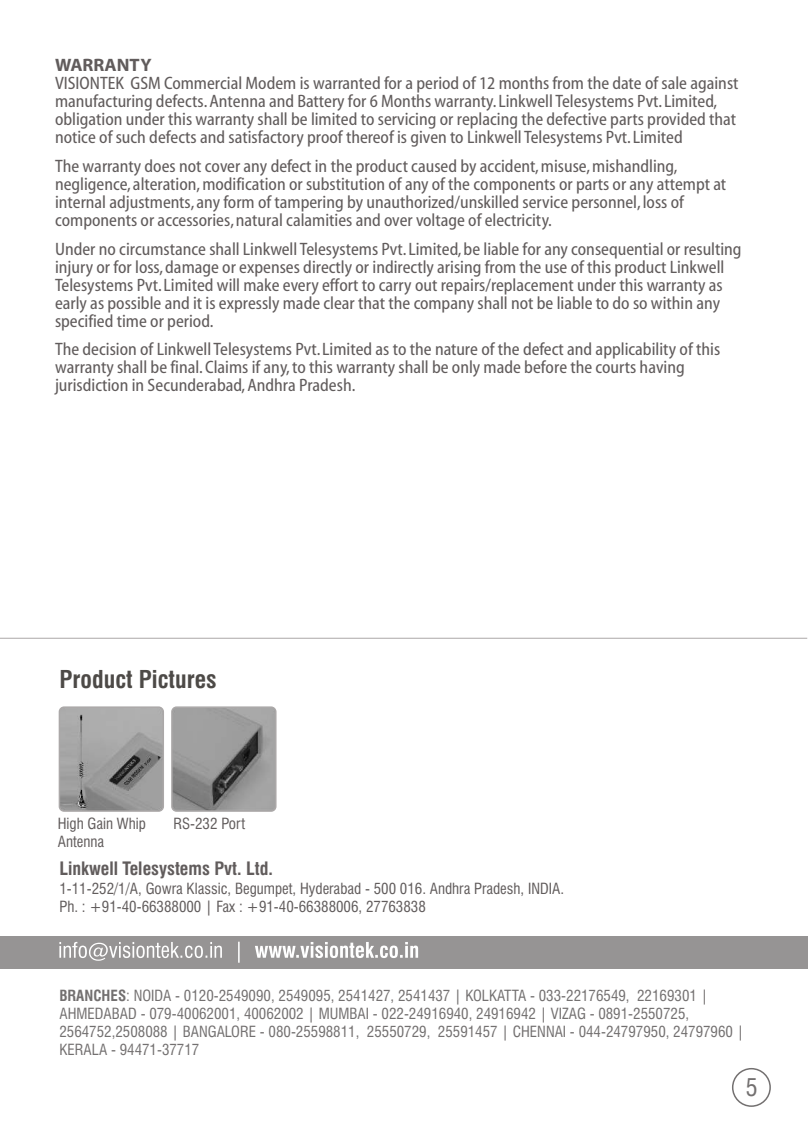
<style>
.page{position:relative;width:808px;height:1123px;background:#fff}
.page>*{position:absolute;margin:0;border:0;box-sizing:border-box;transform-origin:0 0}
.t1{font:700 condensed 24px "Swiss 721 BT";color:#4d4a47}
.t2{font:condensed 24px "Swiss 721 BT";color:#737070}
.t3{font:condensed 18px/18px "Myriad Web Pro";color:#615c5c}
.t4{font:700 condensed 18px "Swiss 721 BT";color:#615c5c}
.t5{font:700 18px "Myriad Web Pro";color:#615c5c}
.t6{font:condensed 15px/18px "Swiss 721 BT";color:#737070}
.t7{font:condensed 15px/18px "Swiss 721 BT";color:#615c5c}
.s1{font-weight:700}
</style>
<div class="page">
<div style="left:1px;top:935px;width:807px;height:33px;background:#969494"></div>
<svg style="left:59px;top:941px;width:359px;height:21px"></svg>
<hr style="left:0;top:637px;width:807px;height:1px;background:#aba8a8">
<img style="left:172px;top:707px;width:104px;height:104px;border-radius:5px">
<div style="left:171px;top:706px;width:105px;height:105px;border:2px solid #aba8a8;border-radius:5px"></div>
<img style="left:59px;top:707px;width:104px;height:104px;border-radius:5px">
<div style="left:59px;top:706px;width:105px;height:105px;border:2px solid #aba8a8;border-radius:5px"></div>
<div style="left:732px;top:1067px;width:39px;height:39px;border:1px solid #737070;border-radius:50%"></div>
<p class="t5" style="left:55px;top:57px;width:98px">WARRANTY</p>
<p class="t3" style="left:55px;top:74px;width:685px">VISIONTEK GSM Commercial Modem is warranted for a period of 12 months from the date of sale against manufacturing defects. Antenna and Battery for 6 Months warranty. Linkwell Telesystems Pvt. Limited, obligation under this warranty shall be limited to servicing or replacing the defective parts provided that notice of such defects and satisfactory proof thereof is given to Linkwell Telesystems Pvt. Limited</p>
<p class="t3" style="left:55px;top:157px;width:673px">The warranty does not cover any defect in the product caused by accident, misuse, mishandling, negligence, alteration, modification or substitution of any of the components or parts or any attempt at internal adjustments, any form of tampering by unauthorized/unskilled service personnel, loss of components or accessories, natural calamities and over voltage of electricity.</p>
<p class="t3" style="left:55px;top:240px;width:688px">Under no circumstance shall Linkwell Telesystems Pvt. Limited, be liable for any consequential or resulting injury or for loss, damage or expenses directly or indirectly arising from the use of this product Linkwell Telesystems Pvt. Limited will make every effort to carry out repairs/replacement under this warranty as early as possible and it is expressly made clear that the company shall not be liable to do so within any specified time or period.</p>
<p class="t3" style="left:55px;top:341px;width:667px">The decision of Linkwell Telesystems Pvt. Limited as to the nature of the defect and applicability of this warranty shall be final. Claims if any, to this warranty shall be only made before the courts having jurisdiction in Secunderabad, Andhra Pradesh.</p>
<h1 class="t1" style="left:59px;top:669px;width:159px">Product Pictures</h1>
<p class="t7" style="left:58px;top:816px;width:90px">High Gain Whip<br>Antenna</p>
<p class="t7" style="left:173px;top:816px;width:73px">RS-232 Port</p>
<p class="t4" style="left:59px;top:861px;width:215px">Linkwell Telesystems Pvt. Ltd.</p>
<p class="t7" style="left:59px;top:881px;width:506px">1-11-252/1/A, Gowra Klassic, Begumpet, Hyderabad - 500 016. Andhra Pradesh, INDIA.<br>Ph. : +91-40-66388000 | Fax : +91-40-66388006, 27763838</p>
<p class="t6" style="left:59px;top:987px;width:686px"><span class="s1">BRANCHES</span>: NOIDA - 0120-2549090, 2549095, 2541427, 2541437 | KOLKATTA - 033-22176549, 22169301 | AHMEDABAD - 079-40062001, 40062002 | MUMBAI - 022-24916940, 24916942 | VIZAG - 0891-2550725, 2564752,2508088 | BANGALORE - 080-25598811, 25550729, 25591457 | CHENNAI - 044-24797950, 24797960 | KERALA - 94471-37717</p>
<h1 class="t2" style="left:746px;top:1078px;width:13px">5</h1>
</div>
